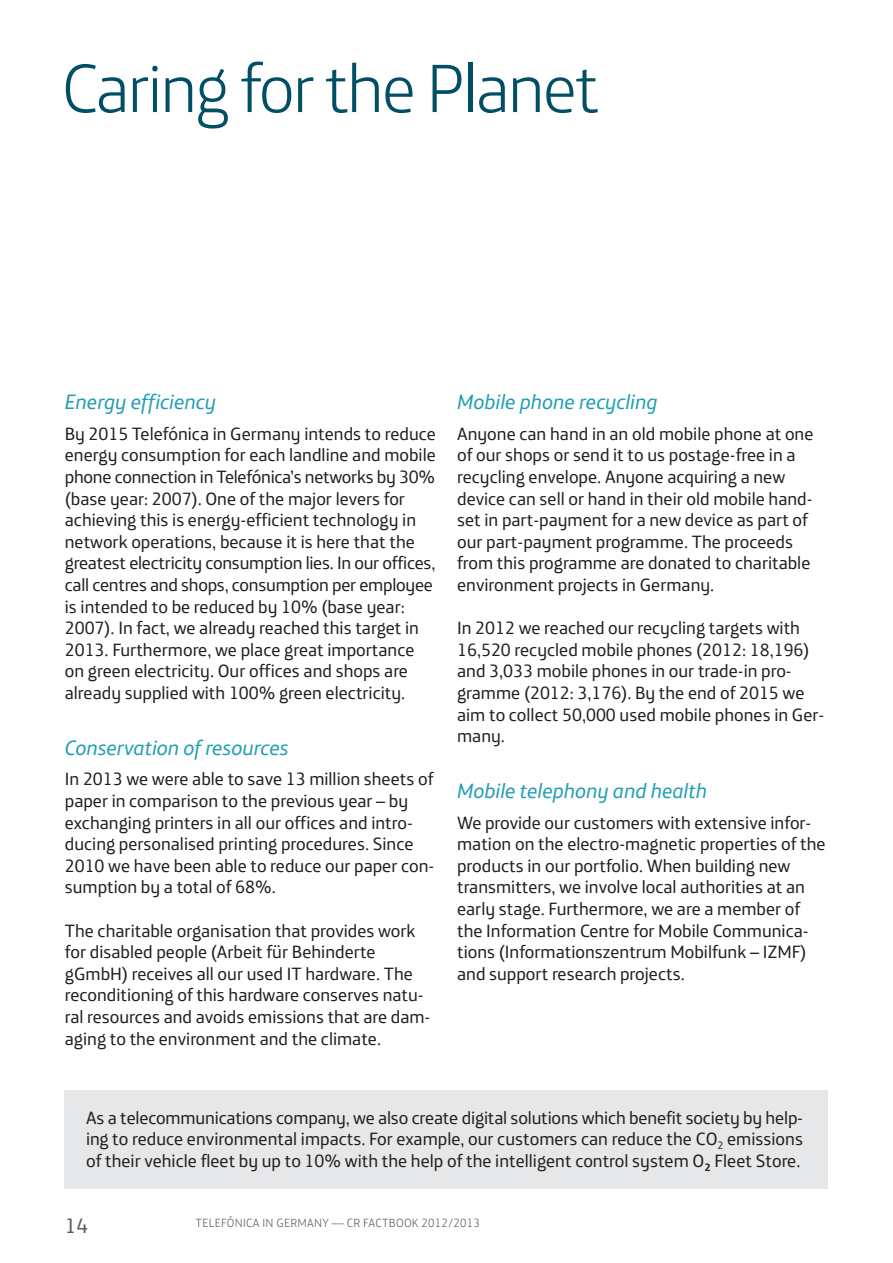
<style>
.page{position:relative;width:893px;height:1263px;background:#fff}
.page>*{position:absolute;margin:0;border:0;box-sizing:border-box;transform-origin:0 0}
.TF_CRF_02_Headline_4{font:300 69px "Telefonica Headline";letter-spacing:-.025em;color:#004f65}
.TF_CRF_06_Subhead_14{font:italic 21px "Telefonica Text";color:#209eb4}
.t1{font:21px "Telefonica Text";color:#57585a}
.TF_CRF_10_Copy_12pt{font:18px/21.6px "Telefonica Text";color:#231f20}
.TF_CRF_11_Aufzählung{font:18px/21.6px "Telefonica Text";color:#231f20}
.t2{font:300 12px "Telefonica Headline";letter-spacing:.02em;color:#57585a}
</style>
<div class="page">
<div style="left:65px;top:1090px;width:763px;height:98px;background:#e6e7e9"></div>
<p class="TF_CRF_02_Headline_4" style="left:62px;top:33px;width:539px">Caring for the Planet</p>
<p class="TF_CRF_06_Subhead_14" style="left:65px;top:384px;width:153px">Energy efficiency</p>
<p class="TF_CRF_10_Copy_12pt" style="left:65px;top:421px;width:372px">By 2015 Telefónica in Germany intends to reduce energy consumption for each landline and mobile phone connection in Telefónica’s networks by 30% (base year: 2007). One of the major levers for achieving this is energy-efficient technology in network operations, because it is here that the greatest electricity consumption lies. In our offices, call centres and shops, consumption per employee is intended to be reduced by 10% (base year:<br>2007). In fact, we already reached this target in 2013. Furthermore, we place great importance on green electricity. Our offices and shops are already supplied with 100% green electricity.</p>
<p class="TF_CRF_06_Subhead_14" style="left:65px;top:730px;width:225px">Conservation of resources</p>
<p class="TF_CRF_10_Copy_12pt" style="left:65px;top:766px;width:371px">In 2013 we were able to save 13 million sheets of paper in comparison to the previous year – by exchanging printers in all our offices and intro&shy;ducing personalised printing procedures. Since 2010 we have been able to reduce our paper con&shy;sumption by a total of 68%.</p>
<p class="TF_CRF_10_Copy_12pt" style="left:65px;top:918px;width:367px">The charitable organisation that provides work for disabled people (Arbeit für Behinderte gGmbH) receives all our used IT hardware. The reconditioning of this hardware conserves natu&shy;ral resources and avoids emissions that are dam&shy;aging to the environment and the climate.</p>
<p class="TF_CRF_06_Subhead_14" style="left:457px;top:384px;width:202px">Mobile phone recycling</p>
<p class="TF_CRF_10_Copy_12pt" style="left:457px;top:421px;width:358px">Anyone can hand in an old mobile phone at one of our shops or send it to us postage-free in a recycling envelope. Anyone acquiring a new device can sell or hand in their old mobile hand&shy;set in part-payment for a new device as part of our part-payment programme. The proceeds from this programme are donated to charitable environment projects in Germany.</p>
<p class="TF_CRF_10_Copy_12pt" style="left:457px;top:615px;width:369px">In 2012 we reached our recycling targets with 16,520 recycled mobile phones (2012: 18,196) and 3,033 mobile phones in our trade-in pro&shy;gramme (2012: 3,176). By the end of 2015 we aim to collect 50,000 used mobile phones in Ger&shy;many.</p>
<p class="TF_CRF_06_Subhead_14" style="left:457px;top:773px;width:251px">Mobile telephony and health</p>
<p class="TF_CRF_11_Aufzählung" style="left:457px;top:810px;width:370px">We provide our customers with extensive infor&shy;mation on the electro-magnetic properties of the products in our portfolio. When building new transmitters, we involve local authorities at an early stage. Furthermore, we are a member of the Information Centre for Mobile Communica&shy;tions (Informationszentrum Mobilfunk – IZMF) and support research projects.</p>
<p class="TF_CRF_10_Copy_12pt" style="left:86px;top:1105px;width:718px;text-align:justify">As a telecommunications company, we also create digital solutions which benefit society by help&shy;ing to reduce environmental impacts. For example, our customers can reduce the CO<sub>2</sub> emissions of their vehicle fleet by up to 10% with the help of the intelligent control system O<sub>2</sub> Fleet Store.</p>
<p class="t1" style="left:65px;top:1208px;width:25px">14</p>
<p class="t2" style="left:196px;top:1213px;width:286px">TELEFÓNICA IN GERMANY — CR FACTBOOK 2012/2013</p>
</div>
